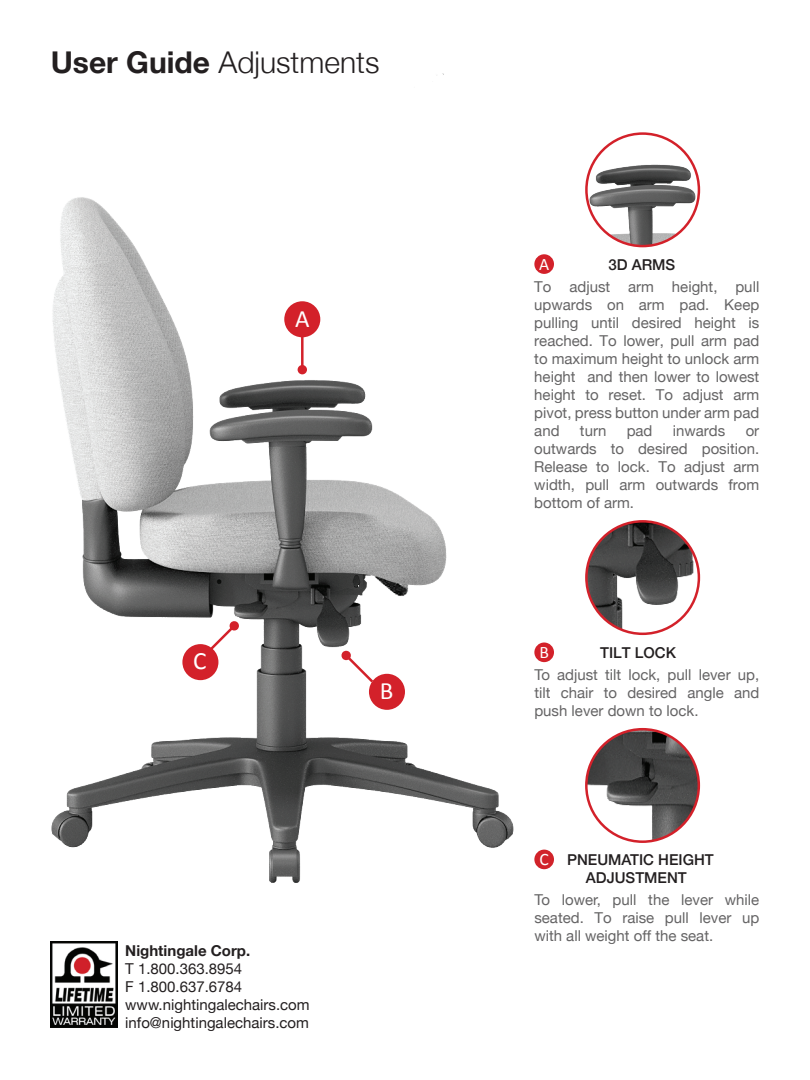
<style>
.page{position:relative;width:810px;height:1080px;background:#fff}
.page>*{position:absolute;margin:0;border:0;box-sizing:border-box;transform-origin:0 0}
.t1{font:300 30px "Helvetica Neue";color:#231f20}
.t2{font:25px "Calibri";color:#fff}
.t3{font:17.5px "Calibri";color:#fff}
.t4{font:15px/18px "Helvetica Neue";color:#656465;text-align:justify}
.t5{font:15px/18px "Helvetica Neue";color:#231f20}
.t6{font:500 15px/18px "Helvetica Neue";color:#231f20;text-align:center}
.t7{font:700 15px "Helvetica Neue";color:#231f20}
.s1{font-weight:700}
</style>
<div class="page">
<img style="left:50px;top:73px;width:651px;height:869px">
<img style="left:50px;top:942px;width:68px;height:86px">
<img style="left:586px;top:729px;width:113px;height:113px;border-radius:56px">
<div style="left:585px;top:728px;width:115px;height:115px;border:2px solid #d3212a;border-radius:50%"></div>
<div style="left:534px;top:850px;width:20px;height:19px;background:#d1232a;border-radius:50%"></div>
<img style="left:586px;top:521px;width:113px;height:113px;border-radius:56px">
<div style="left:585px;top:520px;width:115px;height:115px;border:2px solid #d3212a;border-radius:50%"></div>
<div style="left:534px;top:643px;width:20px;height:19px;background:#d3212a;border-radius:50%"></div>
<img style="left:586px;top:134px;width:113px;height:112px;border-radius:56px">
<div style="left:585px;top:132px;width:115px;height:115px;border:2px solid #d3212a;border-radius:50%"></div>
<div style="left:534px;top:254px;width:20px;height:20px;background:#d3212a;border-radius:50%"></div>
<hr style="left:301px;top:333px;width:3px;height:37px;background:#d3212a">
<div style="left:298px;top:365px;width:9px;height:9px;background:#d3212a;border-radius:50%"></div>
<div style="left:284px;top:301px;width:36px;height:36px;background:#d3212a;border-radius:50%"></div>
<svg style="left:341px;top:650px;width:35px;height:35px"></svg>
<div style="left:369px;top:674px;width:36px;height:36px;background:#d3212a;border-radius:50%"></div>
<svg style="left:205px;top:621px;width:34px;height:34px"></svg>
<div style="left:182px;top:644px;width:36px;height:36px;background:#d3212a;border-radius:50%"></div>
<h1 class="t1" style="left:51px;top:38px;width:330px"><span class="s1">User Guide</span> Adjustments</h1>
<h2 class="t2" style="left:295px;top:303px;width:16px">A</h2>
<h2 class="t2" style="left:193px;top:646px;width:15px">C</h2>
<h2 class="t2" style="left:380px;top:675px;width:15px">B</h2>
<p class="t7" style="left:125px;top:939px;width:126px">Nightingale Corp.</p>
<p class="t5" style="left:125px;top:961px;width:186px">T 1.800.363.8954<br>F 1.800.637.6784 www.nightingalechairs.com info@nightingalechairs.com</p>
<p class="t3" style="left:539px;top:253px;width:12px">A</p>
<p class="t6" style="left:608px;top:254px;width:68px">3D ARMS</p>
<p class="t4" style="left:534px;top:279px;width:227px">To adjust arm height, pull upwards on arm pad. Keep pulling until desired height is reached. To lower, pull arm pad to maximum height to unlock arm height and then lower to lowest height to reset. To adjust arm pivot, press button under arm pad and</p>
<p class="t4" style="left:580px;top:423px;width:28px">turn</p>
<p class="t4" style="left:627px;top:423px;width:27px">pad</p>
<p class="t4" style="left:673px;top:423px;width:54px">inwards</p>
<p class="t4" style="left:534px;top:423px;width:227px;text-indent:211px">or outwards to desired position.<br>Release to lock. To adjust arm width, pull arm outwards from bottom of arm.</p>
<p class="t3" style="left:539px;top:641px;width:11px">B</p>
<p class="t6" style="left:600px;top:642px;width:77px">TILT LOCK</p>
<p class="t4" style="left:534px;top:667px;width:226px">To adjust tilt lock, pull lever up, tilt chair to desired angle and push lever down to lock.</p>
<p class="t3" style="left:540px;top:848px;width:11px">C</p>
<p class="t6" style="left:567px;top:850px;width:148px">PNEUMATIC HEIGHT<br>ADJUSTMENT</p>
<p class="t4" style="left:534px;top:892px;width:226px">To lower, pull the lever while seated. To raise pull lever up with all weight off the seat.</p>
</div>
